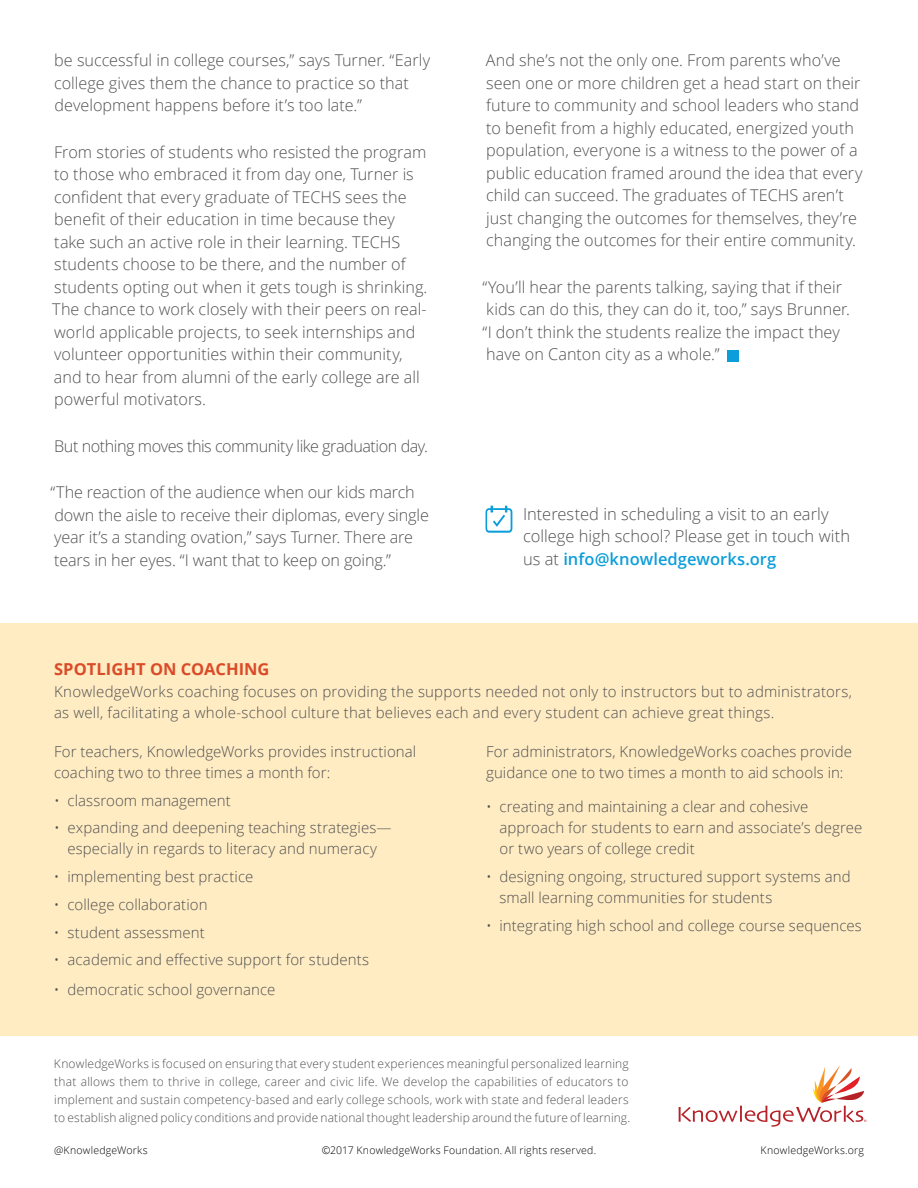
<style>
.page{position:relative;width:918px;height:1188px;background:#fff}
.page>*{position:absolute;margin:0;border:0;box-sizing:border-box;transform-origin:0 0}
.t1{font:300 16.5px/22.5px "Open Sans";color:#505050}
.t2{font:700 16.5px "Open Sans";color:#da4b28}
.t3{font:300 16.2px/22.5px "Open Sans";color:#505050}
.t4{font:300 16.2px "Open Sans";letter-spacing:-.03em;color:#505050}
.t5{font:300 15px/21px "Open Sans";letter-spacing:.005em;color:#505050}
.t6{font:300 12px/18px "Open Sans";letter-spacing:.015em;color:#505050}
.t7{font:300 10.5px "Open Sans";letter-spacing:.02em;color:#000}
.s1{font-weight:600;color:#0c9eda}
</style>
<div class="page">
<div style="left:727px;top:350px;width:12px;height:12px;background:#0c9eda"></div>
<svg style="left:486px;top:506px;width:26px;height:27px"></svg>
<svg style="left:679px;top:1066px;width:188px;height:61px"></svg>
<div style="left:0;top:623px;width:918px;height:413px;background:#ffecc3"></div>
<p class="t3" style="left:54px;top:49px;width:378px">be successful in college courses,” says Turner. “Early college gives them the chance to practice so that development happens before it’s too late.”</p>
<p class="t3" style="left:52px;top:140px;width:377px">From stories of students who resisted the program to those who embraced it from day one, Turner is confident that every graduate of TECHS sees the benefit of their education in time because they take such an active role in their learning. TECHS students choose to be there, and the number of students opting out when it gets tough is shrinking.<br>The chance to work closely with their peers on real&shy;world applicable projects, to seek internships and volunteer opportunities within their community, and to hear from alumni of the early college are all powerful motivators.</p>
<p class="t4" style="left:54px;top:435px;width:376px">But nothing moves this community like graduation day.</p>
<p class="t3" style="left:50px;top:481px;width:380px">“The reaction of the audience when our kids march down the aisle to receive their diplomas, every single year it’s a standing ovation,” says Turner. There are tears in her eyes. “I want that to keep on going.”</p>
<p class="t3" style="left:486px;top:49px;width:378px">And she’s not the only one. From parents who’ve seen one or more children get a head start on their future to community and school leaders who stand to benefit from a highly educated, energized youth population, everyone is a witness to the power of a public education framed around the idea that every child can succeed. The graduates of TECHS aren’t just changing the outcomes for themselves, they’re changing the outcomes for their entire community.</p>
<p class="t3" style="left:482px;top:275px;width:369px">“You’ll hear the parents talking, saying that if their kids can do this, they can do it, too,” says Brunner. “I don’t think the students realize the impact they have on Canton city as a whole.”</p>
<p class="t1" style="left:523px;top:502px;width:328px">Interested in scheduling a visit to an early college high school? Please get in touch with us at <span class="s1">info@knowledgeworks.org</span></p>
<p class="t2" style="left:54px;top:658px;width:217px">SPOTLIGHT ON COACHING</p>
<p class="t5" style="left:54px;top:680px;width:800px">KnowledgeWorks coaching focuses on providing the supports needed not only to instructors but to administrators, as well, facilitating a whole-school culture that believes each and every student can achieve great things.</p>
<p class="t5" style="left:54px;top:740px;width:364px">For teachers, KnowledgeWorks provides instructional coaching two to three times a month for:</p>
<p class="t5" style="left:54px;top:789px;width:178px">• classroom management</p>
<p class="t5" style="left:54px;top:817px;width:339px;text-align:center">• expanding and deepening teaching strategies— especially in regards to literacy and numeracy</p>
<p class="t5" style="left:54px;top:866px;width:201px">• implementing best practice</p>
<p class="t5" style="left:54px;top:893px;width:155px">• college collaboration</p>
<p class="t5" style="left:54px;top:921px;width:152px">• student assessment</p>
<p class="t5" style="left:54px;top:949px;width:317px">• academic and effective support for students</p>
<p class="t5" style="left:54px;top:978px;width:223px">• democratic school governance</p>
<p class="t5" style="left:486px;top:740px;width:367px">For administrators, KnowledgeWorks coaches provide guidance one to two times a month to aid schools in:</p>
<p class="t5" style="left:500px;top:796px;width:364px;text-indent:-14px">• creating and maintaining a clear and cohesive approach for students to earn and associate’s degree or two years of college credit</p>
<p class="t5" style="left:500px;top:866px;width:353px;text-indent:-14px">• designing ongoing, structured support systems and small learning communities for students</p>
<p class="t5" style="left:486px;top:914px;width:377px">• integrating high school and college course sequences</p>
<p class="t6" style="left:54px;top:1054px;width:578px">KnowledgeWorks is focused on ensuring that every student experiences meaningful personalized learning that allows them to thrive in college, career and civic life. We develop the capabilities of educators to implement and sustain competency-based and early college schools, work with state and federal leaders to establish aligned policy conditions and provide national thought leadership around the future of learning.</p>
<p class="t7" style="left:54px;top:1143px;width:95px">@KnowledgeWorks</p>
<p class="t7" style="left:322px;top:1143px;width:276px">©2017 KnowledgeWorks Foundation. All rights reserved.</p>
<p class="t7" style="left:761px;top:1143px;width:105px">KnowledgeWorks.org</p>
</div>
